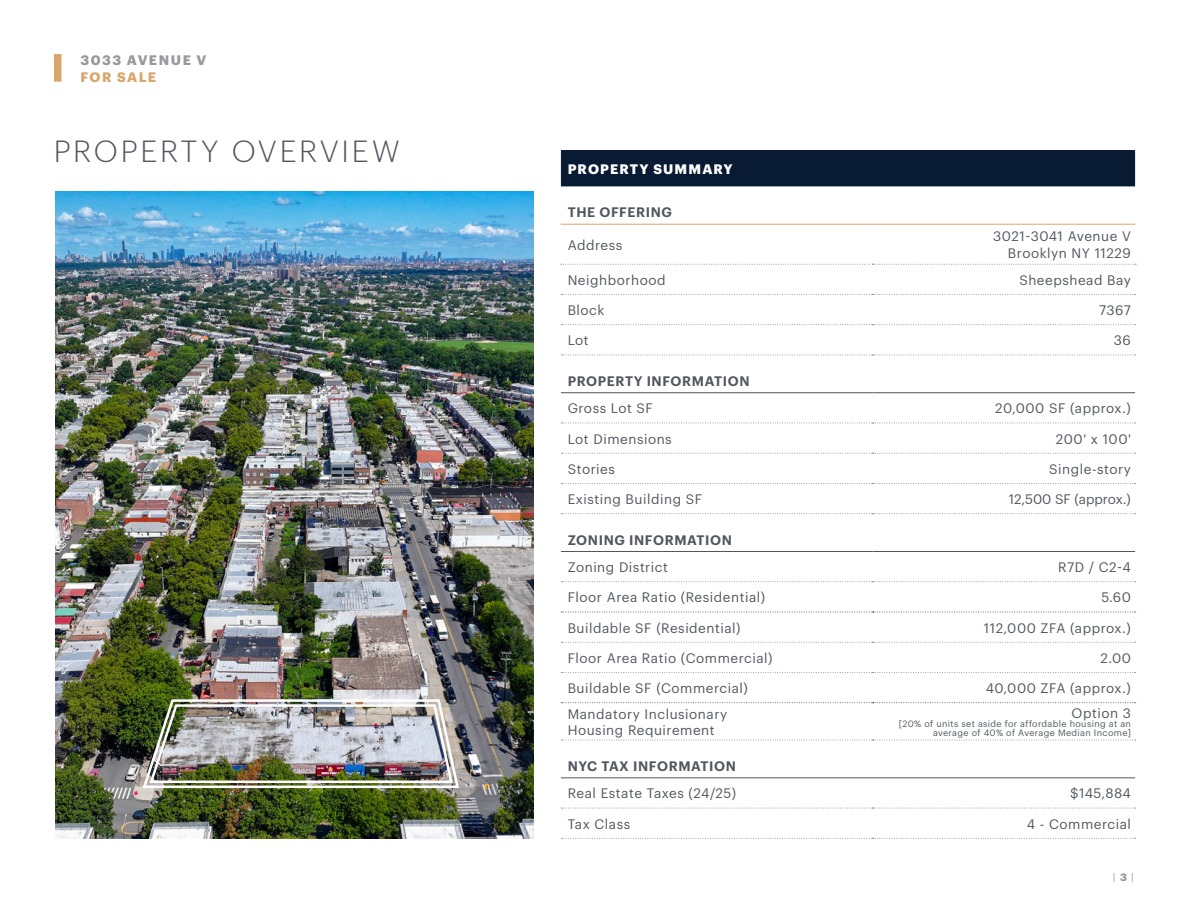
<style>
.page{position:relative;width:1188px;height:918px;background:#fff}
.page>*{position:absolute;margin:0;border:0;box-sizing:border-box;transform-origin:0 0}
.t1{font:300 30px "Graphik";letter-spacing:.085em;color:#52575f}
.t2{font:13.5px "Graphik";letter-spacing:.04em;color:#52575f}
.t3{font:600 13.5px "Graphik";letter-spacing:.045em;color:#52575f}
.t4{font:13.5px "Graphik";color:#52575f}
.t5{font:700 13.5px "Graphik";letter-spacing:.085em;color:#fff}
.t6{font:700 13.5px "Graphik";letter-spacing:.115em;color:#99999e}
.t7{font:700 13.5px "Graphik";letter-spacing:.1em;color:#d9a76c}
.t8{font:10.5px "Graphik";color:#99999e}
.t9{font:9px/9px "Graphik";letter-spacing:.04em;color:#52575f;text-align:right}
.s1{font-weight:700}
</style>
<div class="page">
<img style="left:55px;top:191px;width:479px;height:648px">
<img style="left:141px;top:697px;width:320px;height:93px">
<div style="left:54px;top:54px;width:8px;height:28px;background:#d9a76c"></div>
<div style="left:561px;top:150px;width:574px;height:36px;background:#081b33"></div>
<svg style="left:561px;top:264px;width:575px;height:1px"></svg>
<svg style="left:561px;top:294px;width:575px;height:1px"></svg>
<svg style="left:561px;top:423px;width:575px;height:1px"></svg>
<svg style="left:561px;top:453px;width:575px;height:1px"></svg>
<svg style="left:561px;top:483px;width:575px;height:1px"></svg>
<hr style="left:561px;top:224px;width:312px;height:1px;background:#d9a76c">
<hr style="left:873px;top:224px;width:262px;height:1px;background:#d9a76c">
<hr style="left:561px;top:392px;width:312px;height:1px;background:#52575f">
<hr style="left:561px;top:551px;width:312px;height:1px;background:#52575f">
<hr style="left:561px;top:777px;width:312px;height:1px;background:#52575f">
<hr style="left:873px;top:392px;width:262px;height:1px;background:#52575f">
<hr style="left:873px;top:551px;width:262px;height:1px;background:#52575f">
<hr style="left:873px;top:777px;width:262px;height:1px;background:#52575f">
<svg style="left:561px;top:324px;width:575px;height:1px"></svg>
<svg style="left:561px;top:355px;width:575px;height:1px"></svg>
<svg style="left:561px;top:513px;width:575px;height:1px"></svg>
<svg style="left:561px;top:740px;width:575px;height:1px"></svg>
<svg style="left:561px;top:581px;width:575px;height:1px"></svg>
<svg style="left:561px;top:642px;width:575px;height:1px"></svg>
<svg style="left:561px;top:672px;width:575px;height:1px"></svg>
<svg style="left:561px;top:808px;width:575px;height:1px"></svg>
<svg style="left:561px;top:838px;width:575px;height:1px"></svg>
<svg style="left:561px;top:612px;width:575px;height:1px"></svg>
<svg style="left:561px;top:702px;width:575px;height:1px"></svg>
<p class="t6" style="left:80px;top:50px;width:127px">3033 AVENUE V</p>
<p class="t7" style="left:80px;top:66px;width:77px">FOR SALE</p>
<p class="t1" style="left:54px;top:130px;width:347px">PROPERTY OVERVIEW</p>
<p class="t5" style="left:568px;top:158px;width:167px">PROPERTY SUMMARY</p>
<p class="t3" style="left:568px;top:202px;width:106px">THE OFFERING</p>
<p class="t2" style="left:568px;top:235px;width:56px">Address</p>
<p class="t2" style="left:993px;top:226px;width:139px">3021-3041 Avenue V</p>
<p class="t2" style="left:1008px;top:243px;width:124px">Brooklyn NY 11229</p>
<p class="t2" style="left:568px;top:270px;width:99px">Neighborhood</p>
<p class="t2" style="left:1019px;top:270px;width:113px">Sheepshead Bay</p>
<p class="t2" style="left:568px;top:300px;width:38px">Block</p>
<p class="t2" style="left:1099px;top:300px;width:33px">7367</p>
<p class="t2" style="left:568px;top:330px;width:23px">Lot</p>
<p class="t2" style="left:1114px;top:330px;width:19px">36</p>
<p class="t3" style="left:568px;top:371px;width:183px">PROPERTY INFORMATION</p>
<p class="t2" style="left:568px;top:398px;width:87px">Gross Lot SF</p>
<p class="t2" style="left:995px;top:398px;width:137px">20,000 SF (approx.)</p>
<p class="t2" style="left:568px;top:429px;width:106px">Lot Dimensions</p>
<p class="t2" style="left:1056px;top:429px;width:76px">200' x 100'</p>
<p class="t2" style="left:568px;top:459px;width:49px">Stories</p>
<p class="t2" style="left:1049px;top:459px;width:83px">Single-story</p>
<p class="t2" style="left:568px;top:489px;width:136px">Existing Building SF</p>
<p class="t4" style="left:1009px;top:489px;width:124px">12,500 SF (approx.)</p>
<p class="t3" style="left:568px;top:530px;width:166px">ZONING INFORMATION</p>
<p class="t2" style="left:568px;top:557px;width:102px">Zoning District</p>
<p class="t2" style="left:1058px;top:557px;width:74px">R7D / C2-4</p>
<p class="t2" style="left:568px;top:587px;width:199px">Floor Area Ratio (Residential)</p>
<p class="t2" style="left:1101px;top:587px;width:31px">5.60</p>
<p class="t2" style="left:568px;top:618px;width:174px">Buildable SF (Residential)</p>
<p class="t2" style="left:984px;top:618px;width:149px">112,000 ZFA (approx.)</p>
<p class="t2" style="left:568px;top:648px;width:206px">Floor Area Ratio (Commercial)</p>
<p class="t2" style="left:1100px;top:648px;width:32px">2.00</p>
<p class="t2" style="left:568px;top:678px;width:182px">Buildable SF (Commercial)</p>
<p class="t2" style="left:986px;top:678px;width:147px">40,000 ZFA (approx.)</p>
<p class="t2" style="left:568px;top:704px;width:161px">Mandatory Inclusionary</p>
<p class="t2" style="left:568px;top:720px;width:149px">Housing Requirement</p>
<p class="t2" style="left:1072px;top:703px;width:61px">Option 3</p>
<p class="t9" style="left:899px;top:718px;width:234px">[20% of units set aside for affordable housing at an average of 40% of Average Median Income]</p>
<p class="t3" style="left:568px;top:756px;width:170px">NYC TAX INFORMATION</p>
<p class="t2" style="left:568px;top:783px;width:170px">Real Estate Taxes (24/25)</p>
<p class="t2" style="left:1070px;top:783px;width:62px">$145,884</p>
<p class="t2" style="left:568px;top:814px;width:64px">Tax Class</p>
<p class="t2" style="left:1027px;top:814px;width:106px">4 - Commercial</p>
<p class="t8" style="left:1113px;top:869px;width:23px">| <span class="s1">3</span> |</p>
</div>
